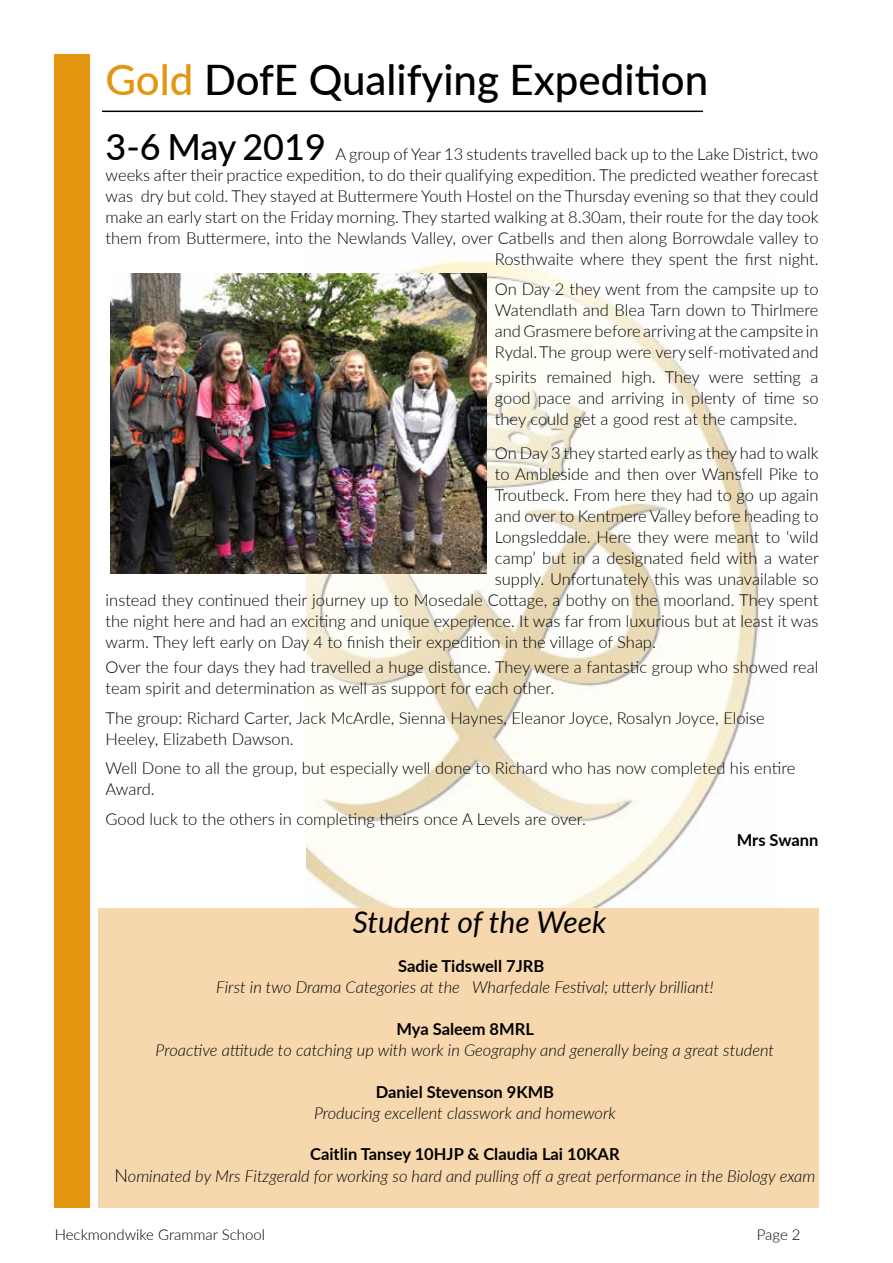
<style>
.page{position:relative;width:893px;height:1263px;background:#fff}
.page>*{position:absolute;margin:0;border:0;box-sizing:border-box;transform-origin:0 0}
.t1{font:500 42px "Lato";color:#000}
.t2{font:italic 30px "Lato";color:#000}
.t3{font:300 16.5px/21px "Lato";color:#000}
.t4{font:italic 300 16.5px/21.6px "Lato";color:#000;text-align:center}
.t5{font:700 16.5px "Lato";color:#000}
.t6{font:300 15px "Lato";color:#000}
.s1{color:#e39711}
.s2{font-weight:500;font-size:36px}
.s3{font-weight:700;font-style:normal}
.s4{font-style:normal;font-size:18px}
</style>
<div class="page">
<div style="left:55px;top:55px;width:35px;height:1153px;background:#e39711"></div>
<hr style="left:102px;top:111px;width:601px;height:1px;background:#000">
<img style="left:306px;top:260px;width:472px;height:649px">
<img style="left:111px;top:274px;width:375px;height:299px">
<div style="left:99px;top:909px;width:720px;height:299px;background:#f7d8ae"></div>
<h1 class="t1" style="left:106px;top:50px;width:604px"><span class="s1">Gold</span> DofE Qualifying Expedition</h1>
<p class="t3" style="left:106px;top:143px;width:714px;text-align:right"><span class="s2">3-6 May 2019</span> A group of Year 13 students travelled back up to the Lake District, two weeks after their practice expedition, to do their qualifying expedition. The predicted weather forecast was dry but cold. They stayed at Buttermere Youth Hostel on the Thursday evening so that they could make an early start on the Friday morning. They started walking at 8.30am, their route for the day took them from Buttermere, into the Newlands Valley, over Catbells and then along Borrowdale valley to Rosthwaite where they spent the first night.</p>
<p class="t3" style="left:495px;top:278px;width:325px;text-align:justify">On Day 2 they went from the campsite up to Watendlath and Blea Tarn down to Thirlmere and Grasmere before arriving at the campsite in Rydal. The group were very self-motivated and</p>
<p class="t3" style="left:495px;top:366px;width:325px;text-align:justify">spirits remained high. They were setting a good pace and arriving in plenty of time so they could get a good rest at the campsite.</p>
<p class="t3" style="left:495px;top:442px;width:325px">On Day 3 they started early as they had to walk</p>
<p class="t3" style="left:495px;top:463px;width:325px">to Ambleside and then over Wansfell Pike to</p>
<p class="t3" style="left:495px;top:484px;width:325px">Troutbeck. From here they had to go up again</p>
<p class="t3" style="left:495px;top:505px;width:325px">and over to Kentmere Valley before heading to</p>
<p class="t3" style="left:495px;top:526px;width:325px">Longsleddale. Here they were meant to ‘wild</p>
<p class="t3" style="left:495px;top:547px;width:325px">camp’ but in a designated field with a water</p>
<p class="t3" style="left:495px;top:568px;width:325px">supply. Unfortunately this was unavailable so</p>
<p class="t3" style="left:106px;top:589px;width:714px">instead they continued their journey up to Mosedale Cottage, a bothy on the moorland. They spent</p>
<p class="t3" style="left:106px;top:610px;width:714px">the night here and had an exciting and unique experience. It was far from luxurious but at least it was</p>
<p class="t3" style="left:106px;top:631px;width:552px">warm. They left early on Day 4 to finish their expedition in the village of Shap.</p>
<p class="t3" style="left:106px;top:656px;width:714px">Over the four days they had travelled a huge distance. They were a fantastic group who showed real team spirit and determination as well as support for each other.</p>
<p class="t3" style="left:106px;top:707px;width:661px">The group: Richard Carter, Jack McArdle, Sienna Haynes, Eleanor Joyce, Rosalyn Joyce, Eloise<br>Heeley, Elizabeth Dawson.</p>
<p class="t3" style="left:106px;top:757px;width:691px">Well Done to all the group, but especially well done to Richard who has now completed his entire<br>Award.</p>
<p class="t3" style="left:106px;top:808px;width:482px">Good luck to the others in completing theirs once A Levels are over.</p>
<p class="t5" style="left:737px;top:827px;width:83px">Mrs Swann</p>
<h2 class="t2" style="left:353px;top:900px;width:255px">Student of the Week</h2>
<p class="t5" style="left:398px;top:954px;width:148px">Sadie Tidswell 7JRB</p>
<p class="t4" style="left:216px;top:976px;width:499px">First in two Drama Categories at the Wharfedale Festival; utterly brilliant!</p>
<p class="t5" style="left:396px;top:1017px;width:139px">Mya Saleem 8MRL</p>
<p class="t4" style="left:156px;top:1039px;width:620px">Proactive attitude to catching up with work in Geography and generally being a great student</p>
<p class="t5" style="left:376px;top:1080px;width:180px">Daniel Stevenson 9KMB</p>
<p class="t4" style="left:314px;top:1102px;width:303px">Producing excellent classwork and homework</p>
<p class="t4" style="left:114px;top:1143px;width:703px"><span class="s3">Caitlin Tansey 10HJP &amp; Claudia Lai 10KAR<br></span><span class="s4">N</span>ominated by Mrs Fitzgerald for working so hard and pulling off a great performance in the Biology exam</p>
<p class="t6" style="left:55px;top:1224px;width:212px">Heckmondwike Grammar School</p>
<p class="t6" style="left:757px;top:1224px;width:45px">Page 2</p>
</div>
